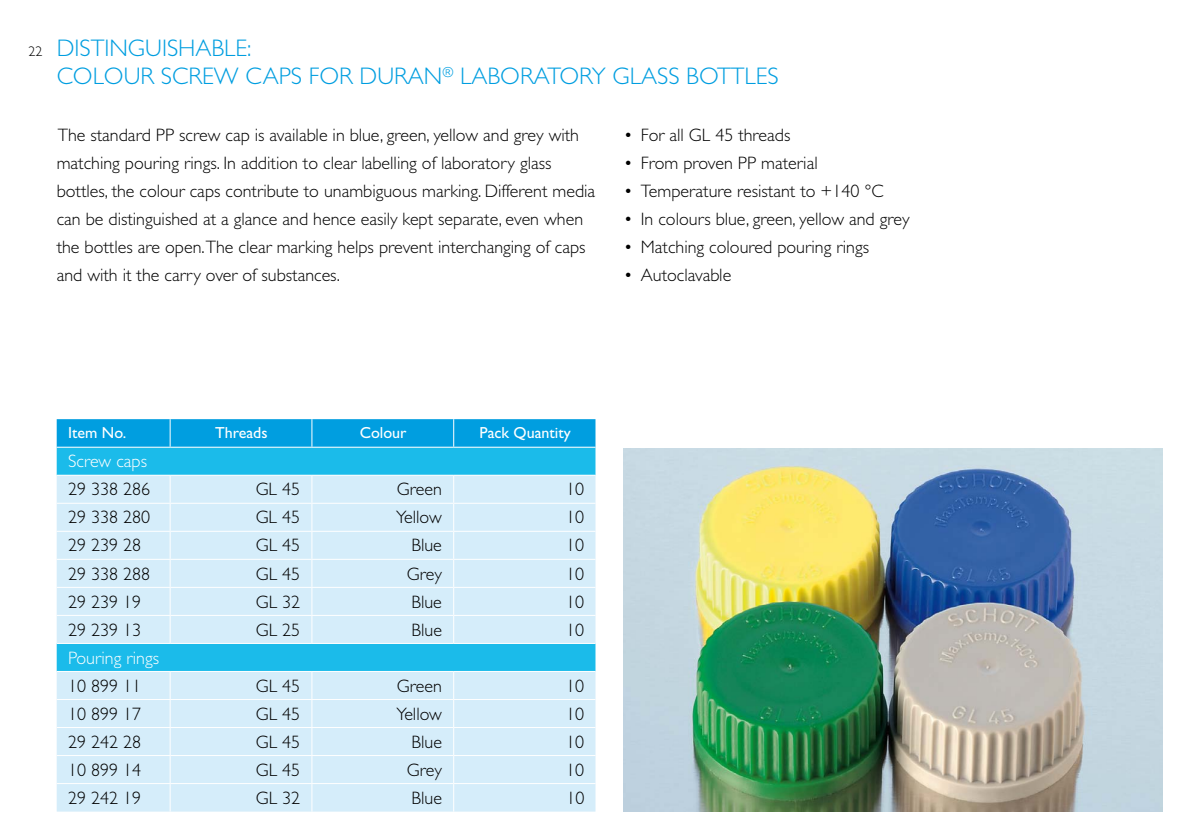
<style>
.page{position:relative;width:1191px;height:840px;background:#fff}
.page>*{position:absolute;margin:0;border:0;box-sizing:border-box;transform-origin:0 0}
.t1{font:300 24px/28px "Gill Sans";color:#009ee0}
.t2{font:300 18px/28px "Gill Sans";color:#000}
.t3{font:300 18px "Gill Sans";color:#fff}
.t4{font:16px "Gill Sans";color:#fff}
.s1{font-size:14px;color:#000}
</style>
<div class="page">
<div style="left:57px;top:447px;width:538px;height:27px;background:#1bbbea"></div>
<svg style="left:57px;top:475px;width:538px;height:336px;background:#c7e9f8"></svg>
<hr style="left:57px;top:698px;width:113px;height:1px;background:#fff">
<hr style="left:170px;top:698px;width:142px;height:1px;background:#fff">
<hr style="left:312px;top:698px;width:142px;height:1px;background:#fff">
<hr style="left:454px;top:698px;width:141px;height:1px;background:#fff">
<hr style="left:57px;top:726px;width:113px;height:1px;background:#fff">
<hr style="left:170px;top:726px;width:142px;height:1px;background:#fff">
<hr style="left:312px;top:726px;width:142px;height:1px;background:#fff">
<hr style="left:454px;top:726px;width:141px;height:1px;background:#fff">
<hr style="left:57px;top:754px;width:113px;height:1px;background:#fff">
<hr style="left:170px;top:754px;width:142px;height:1px;background:#fff">
<hr style="left:312px;top:754px;width:142px;height:1px;background:#fff">
<hr style="left:454px;top:754px;width:141px;height:1px;background:#fff">
<hr style="left:57px;top:782px;width:113px;height:1px;background:#fff">
<hr style="left:170px;top:782px;width:142px;height:1px;background:#fff">
<svg style="left:170px;top:671px;width:1px;height:140px"></svg>
<hr style="left:312px;top:782px;width:142px;height:1px;background:#fff">
<svg style="left:311px;top:671px;width:1px;height:140px"></svg>
<hr style="left:454px;top:782px;width:141px;height:1px;background:#fff">
<svg style="left:453px;top:671px;width:1px;height:140px"></svg>
<div style="left:57px;top:419px;width:538px;height:27px;background:#009ee0"></div>
<hr style="left:57px;top:670px;width:113px;height:1px;background:#fff">
<hr style="left:170px;top:670px;width:142px;height:1px;background:#fff">
<hr style="left:312px;top:670px;width:142px;height:1px;background:#fff">
<hr style="left:454px;top:670px;width:141px;height:1px;background:#fff">
<hr style="left:57px;top:502px;width:113px;height:1px;background:#fff">
<hr style="left:170px;top:502px;width:142px;height:1px;background:#fff">
<hr style="left:312px;top:502px;width:142px;height:1px;background:#fff">
<hr style="left:454px;top:502px;width:141px;height:1px;background:#fff">
<hr style="left:57px;top:530px;width:113px;height:1px;background:#fff">
<hr style="left:170px;top:530px;width:142px;height:1px;background:#fff">
<hr style="left:312px;top:530px;width:142px;height:1px;background:#fff">
<hr style="left:454px;top:530px;width:141px;height:1px;background:#fff">
<hr style="left:57px;top:558px;width:113px;height:1px;background:#fff">
<hr style="left:170px;top:558px;width:142px;height:1px;background:#fff">
<hr style="left:312px;top:558px;width:142px;height:1px;background:#fff">
<hr style="left:454px;top:558px;width:141px;height:1px;background:#fff">
<hr style="left:57px;top:586px;width:113px;height:1px;background:#fff">
<hr style="left:170px;top:586px;width:142px;height:1px;background:#fff">
<hr style="left:312px;top:586px;width:142px;height:1px;background:#fff">
<hr style="left:454px;top:586px;width:141px;height:1px;background:#fff">
<hr style="left:57px;top:614px;width:113px;height:1px;background:#fff">
<hr style="left:170px;top:614px;width:142px;height:1px;background:#fff">
<svg style="left:170px;top:475px;width:1px;height:167px"></svg>
<hr style="left:312px;top:614px;width:142px;height:1px;background:#fff">
<svg style="left:311px;top:475px;width:1px;height:167px"></svg>
<hr style="left:454px;top:614px;width:141px;height:1px;background:#fff">
<svg style="left:453px;top:475px;width:1px;height:167px"></svg>
<hr style="left:57px;top:642px;width:113px;height:1px;background:#fff">
<hr style="left:170px;top:642px;width:142px;height:1px;background:#fff">
<hr style="left:312px;top:642px;width:142px;height:1px;background:#fff">
<hr style="left:454px;top:642px;width:141px;height:1px;background:#fff">
<img style="left:624px;top:448px;width:538px;height:363px">
<h1 class="t1" style="left:57px;top:34px;width:723px;text-indent:-28px"><span class="s1">22</span> DISTINGUISHABLE:<br>COLOUR SCREW CAPS FOR DURAN<sup>®</sup> LABORATORY GLASS BOTTLES</h1>
<p class="t2" style="left:57px;top:120px;width:540px">The standard PP screw cap is available in blue, green, yellow and grey with matching pouring rings. In addition to clear labelling of laboratory glass bottles, the colour caps contribute to unambiguous marking. Different media can be distinguished at a glance and hence easily kept separate, even when the bottles are open.The clear marking helps prevent interchanging of caps and with it the carry over of substances.</p>
<p class="t2" style="left:624px;top:120px;width:168px">• For all GL 45 threads</p>
<p class="t2" style="left:624px;top:148px;width:195px">• From proven PP material</p>
<p class="t2" style="left:624px;top:176px;width:261px">• Temperature resistant to +140 °C</p>
<p class="t2" style="left:624px;top:204px;width:287px">• In colours blue, green, yellow and grey</p>
<p class="t2" style="left:624px;top:232px;width:247px">• Matching coloured pouring rings</p>
<p class="t2" style="left:624px;top:260px;width:109px">• Autoclavable</p>
<p class="t4" style="left:68px;top:423px;width:60px">Item No.</p>
<p class="t4" style="left:215px;top:423px;width:54px">Threads</p>
<p class="t4" style="left:360px;top:423px;width:48px">Colour</p>
<p class="t4" style="left:479px;top:423px;width:93px">Pack Quantity</p>
<p class="t3" style="left:68px;top:451px;width:81px">Screw caps</p>
<p class="t2" style="left:68px;top:475px;width:84px">29 338 286</p>
<p class="t2" style="left:256px;top:475px;width:46px">GL 45</p>
<p class="t2" style="left:397px;top:475px;width:46px">Green</p>
<p class="t2" style="left:566px;top:475px;width:19px">10</p>
<p class="t2" style="left:68px;top:503px;width:84px">29 338 280</p>
<p class="t2" style="left:256px;top:503px;width:46px">GL 45</p>
<p class="t2" style="left:396px;top:503px;width:47px">Yellow</p>
<p class="t2" style="left:566px;top:503px;width:19px">10</p>
<p class="t2" style="left:68px;top:531px;width:75px">29 239 28</p>
<p class="t2" style="left:256px;top:531px;width:46px">GL 45</p>
<p class="t2" style="left:411px;top:531px;width:32px">Blue</p>
<p class="t2" style="left:566px;top:531px;width:19px">10</p>
<p class="t2" style="left:68px;top:559px;width:84px">29 338 288</p>
<p class="t2" style="left:256px;top:559px;width:46px">GL 45</p>
<p class="t2" style="left:407px;top:559px;width:37px">Grey</p>
<p class="t2" style="left:566px;top:559px;width:19px">10</p>
<p class="t2" style="left:68px;top:587px;width:75px">29 239 19</p>
<p class="t2" style="left:256px;top:587px;width:46px">GL 32</p>
<p class="t2" style="left:411px;top:587px;width:32px">Blue</p>
<p class="t2" style="left:566px;top:587px;width:19px">10</p>
<p class="t2" style="left:68px;top:615px;width:75px">29 239 13</p>
<p class="t2" style="left:256px;top:615px;width:46px">GL 25</p>
<p class="t2" style="left:411px;top:615px;width:32px">Blue</p>
<p class="t2" style="left:566px;top:615px;width:19px">10</p>
<p class="t3" style="left:68px;top:647px;width:92px">Pouring rings</p>
<p class="t2" style="left:68px;top:671px;width:75px">10 899 11</p>
<p class="t2" style="left:256px;top:671px;width:46px">GL 45</p>
<p class="t2" style="left:397px;top:671px;width:46px">Green</p>
<p class="t2" style="left:566px;top:671px;width:19px">10</p>
<p class="t2" style="left:68px;top:699px;width:75px">10 899 17</p>
<p class="t2" style="left:256px;top:699px;width:46px">GL 45</p>
<p class="t2" style="left:396px;top:699px;width:47px">Yellow</p>
<p class="t2" style="left:566px;top:699px;width:19px">10</p>
<p class="t2" style="left:68px;top:727px;width:75px">29 242 28</p>
<p class="t2" style="left:256px;top:727px;width:46px">GL 45</p>
<p class="t2" style="left:411px;top:727px;width:32px">Blue</p>
<p class="t2" style="left:566px;top:727px;width:19px">10</p>
<p class="t2" style="left:68px;top:755px;width:75px">10 899 14</p>
<p class="t2" style="left:256px;top:755px;width:46px">GL 45</p>
<p class="t2" style="left:407px;top:755px;width:37px">Grey</p>
<p class="t2" style="left:566px;top:755px;width:19px">10</p>
<p class="t2" style="left:68px;top:783px;width:75px">29 242 19</p>
<p class="t2" style="left:256px;top:783px;width:46px">GL 32</p>
<p class="t2" style="left:412px;top:783px;width:32px">Blue</p>
<p class="t2" style="left:566px;top:783px;width:19px">10</p>
</div>
